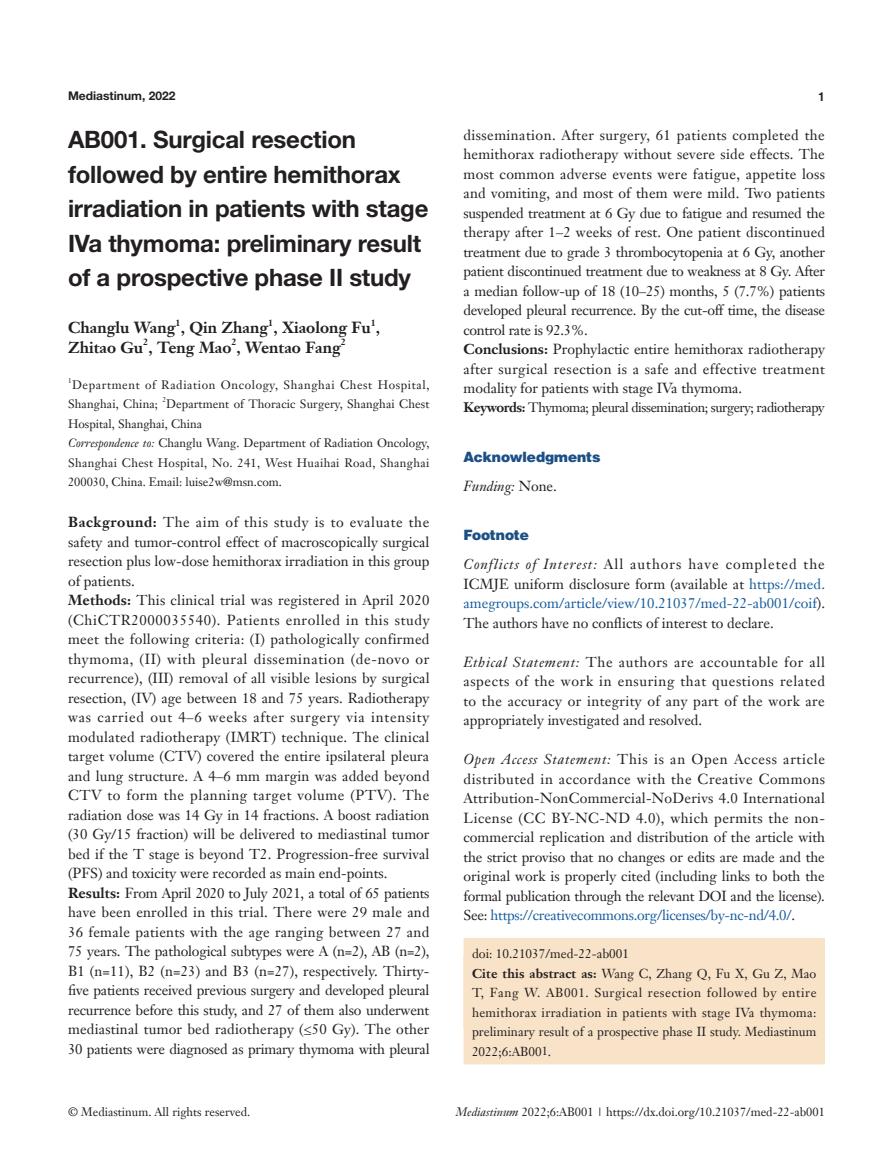
<style>
.page{position:relative;width:893px;height:1170px;background:#fff}
.page>*{position:absolute;margin:0;border:0;box-sizing:border-box;transform-origin:0 0}
.t1{font:700 24px/34.5px "Helvetica Neue LT Pro";letter-spacing:-.01em;color:#231f20}
.t2{font:700 15.75px "Janson Text LT";color:#231f20}
.t3{font:14.25px/19.5px "Janson Text LT";letter-spacing:.005em;color:#231f20;text-align:justify}
.t4{font:900 14.25px "Helvetica";color:#1c5085}
.t5{font:italic 14.25px "Janson Text LT";color:#231f20}
.t6{font:13.5px "Janson Text LT";letter-spacing:-.03em;color:#231f20}
.t7{font:12.75px/19.5px "Janson Text LT";letter-spacing:.01em;color:#231f20}
.t8{font:12px/19.5px "Janson Text LT";color:#231f20}
.t9{font:12px/19.5px "Janson Text LT";letter-spacing:.05em;color:#231f20}
.t10{font:700 12px "Helvetica Neue LT Pro";color:#231f20}
.t11{font:700 12px "Helvetica";color:#231f20}
.t12{font:700 9.15px "Janson Text LT";color:#231f20}
.t13{font:7.05px "Janson Text LT";color:#231f20}
.s1{font-style:italic}
.s2{font-weight:700}
.s3{font-style:normal}
.s4{color:#175d9e}
.s5{font-size:12px}
</style>
<div class="page">
<div style="left:463px;top:937px;width:362px;height:90px;background:#f9e3c8"></div>
<div style="left:463px;top:956px;width:362px;height:108px;background:#f9e3c8"></div>
<p class="t10" style="left:68px;top:88px;width:109px">Mediastinum, 2022</p>
<p class="t11" style="left:818px;top:89px;width:8px">1</p>
<h1 class="t1" style="left:68px;top:122px;width:362px">AB001. Surgical resection followed by entire hemithorax irradiation in patients with stage<br>IVa thymoma: preliminary result of a prospective phase II study</h1>
<p class="t2" style="left:68px;top:317px;width:314px">Changlu Wang , Qin Zhang , Xiaolong Fu ,</p>
<p class="t12" style="left:176px;top:316px;width:7px">1</p>
<p class="t12" style="left:268px;top:316px;width:7px">1</p>
<p class="t12" style="left:371px;top:316px;width:7px">1</p>
<p class="t2" style="left:68px;top:337px;width:274px">Zhitao Gu , Teng Mao , Wentao Fang</p>
<p class="t12" style="left:143px;top:336px;width:7px">2</p>
<p class="t12" style="left:231px;top:336px;width:7px">2</p>
<p class="t12" style="left:341px;top:336px;width:7px">2</p>
<p class="t13" style="left:68px;top:376px;width:5px">1</p>
<p class="t9" style="left:68px;top:374px;width:363px;text-indent:4px">Department of Radiation Oncology, Shanghai Chest Hospital,<br>Shanghai, China;</p>
<p class="t13" style="left:162px;top:395px;width:5px">2</p>
<p class="t8" style="left:68px;top:394px;width:363px;text-indent:98px">Department of Thoracic Surgery, Shanghai Chest Hospital, Shanghai, China<br><span class="s1">Correspondence to:</span> Changlu Wang. Department of Radiation Oncology, Shanghai Chest Hospital, No. 241, West Huaihai Road, Shanghai 200030, China. Email: luise2w@msn.com.</p>
<p class="t3" style="left:68px;top:512px;width:363px;text-align:left"><span class="s2">Background:</span> The aim of this study is to evaluate the safety and tumor-control effect of macroscopically surgical resection plus low-dose hemithorax irradiation in this group of patients.<br><span class="s2">Methods:</span> This clinical trial was registered in April 2020 (ChiCTR2000035540). Patients enrolled in this study meet the following criteria: (I) pathologically confirmed thymoma, (II) with pleural dissemination (de-novo or recurrence), (III) removal of all visible lesions by surgical resection, (IV) age between 18 and 75 years. Radiotherapy was carried out 4–6 weeks after surgery via intensity modulated radiotherapy (IMRT) technique. The clinical target volume (CTV) covered the entire ipsilateral pleura and lung structure. A 4–6 mm margin was added beyond CTV to form the planning target volume (PTV). The radiation dose was 14 Gy in 14 fractions. A boost radiation (30 Gy/15 fraction) will be delivered to mediastinal tumor bed if the T stage is beyond T2. Progression-free survival (PFS) and toxicity were recorded as main end-points.<br><span class="s2">Results:</span> From April 2020 to July 2021, a total of 65 patients have been enrolled in this trial. There were 29 male and 36 female patients with the age ranging between 27 and 75 years. The pathological subtypes were A (n=2), AB (n=2), B1 (n=11), B2 (n=23) and B3 (n=27), respectively. Thirty&shy;five patients received previous surgery and developed pleural recurrence before this study, and 27 of them also underwent mediastinal tumor bed radiotherapy (≤50 Gy). The other 30 patients were diagnosed as primary thymoma with pleural</p>
<p class="t3" style="left:463px;top:125px;width:363px;text-align:left">dissemination. After surgery, 61 patients completed the hemithorax radiotherapy without severe side effects. The most common adverse events were fatigue, appetite loss and vomiting, and most of them were mild. Two patients suspended treatment at 6 Gy due to fatigue and resumed the therapy after 1–2 weeks of rest. One patient discontinued treatment due to grade 3 thrombocytopenia at 6 Gy, another patient discontinued treatment due to weakness at 8 Gy. After a median follow-up of 18 (10–25) months, 5 (7.7%) patients developed pleural recurrence. By the cut-off time, the disease control rate is 92.3%.<br><span class="s2">Conclusions:</span> Prophylactic entire hemithorax radiotherapy after surgical resection is a safe and effective treatment modality for patients with stage IVa thymoma.</p>
<p class="t6" style="left:463px;top:399px;width:363px"><span class="s2">Keywords:</span> Thymoma; pleural dissemination; surgery; radiotherapy</p>
<p class="t4" style="left:463px;top:447px;width:139px">Acknowledgments</p>
<p class="t5" style="left:463px;top:477px;width:95px">Funding: <span class="s3">None.</span></p>
<p class="t4" style="left:463px;top:525px;width:67px">Footnote</p>
<p class="t3" style="left:463px;top:554px;width:363px"><span class="s1">Conflicts of Interest:</span> All authors have completed the ICMJE uniform disclosure form (available at <span class="s4">https://med. amegroups.com/article/view/10.21037/med-22-ab001/coif</span>).<br>The authors have no conflicts of interest to declare.</p>
<p class="t3" style="left:463px;top:651px;width:363px"><span class="s1">Ethical Statement:</span> The authors are accountable for all aspects of the work in ensuring that questions related to the accuracy or integrity of any part of the work are appropriately investigated and resolved.</p>
<p class="t3" style="left:463px;top:749px;width:363px"><span class="s1">Open Access Statement:</span> This is an Open Access article distributed in accordance with the Creative Commons Attribution-NonCommercial-NoDerivs 4.0 International License (CC BY-NC-ND 4.0), which permits the non&shy;commercial replication and distribution of the article with the strict proviso that no changes or edits are made and the original work is properly cited (including links to both the formal publication through the relevant DOI and the license).<br>See: <span class="s4">https://creativecommons.org/licenses/by-nc-nd/4.0/</span>.</p>
<p class="t7" style="left:472px;top:943px;width:346px">doi: 10.21037/med-22-ab001<br><span class="s2">Cite this abstract as:</span> Wang C, Zhang Q, Fu X, Gu Z, Mao T, Fang W. AB001. Surgical resection followed by entire hemithorax irradiation in patients with stage IVa thymoma: preliminary result of a prospective phase II study. Mediastinum 2022;6:AB00<span class="s5">1</span>.</p>
<p class="t8" style="left:68px;top:1102px;width:184px">© Mediastinum. All rights reserved.</p>
<p class="t8" style="left:456px;top:1102px;width:370px"><span class="s1">Mediastinum</span> 2022;6:AB001 | https://dx.doi.org/10.21037/med-22-ab001</p>
</div>
